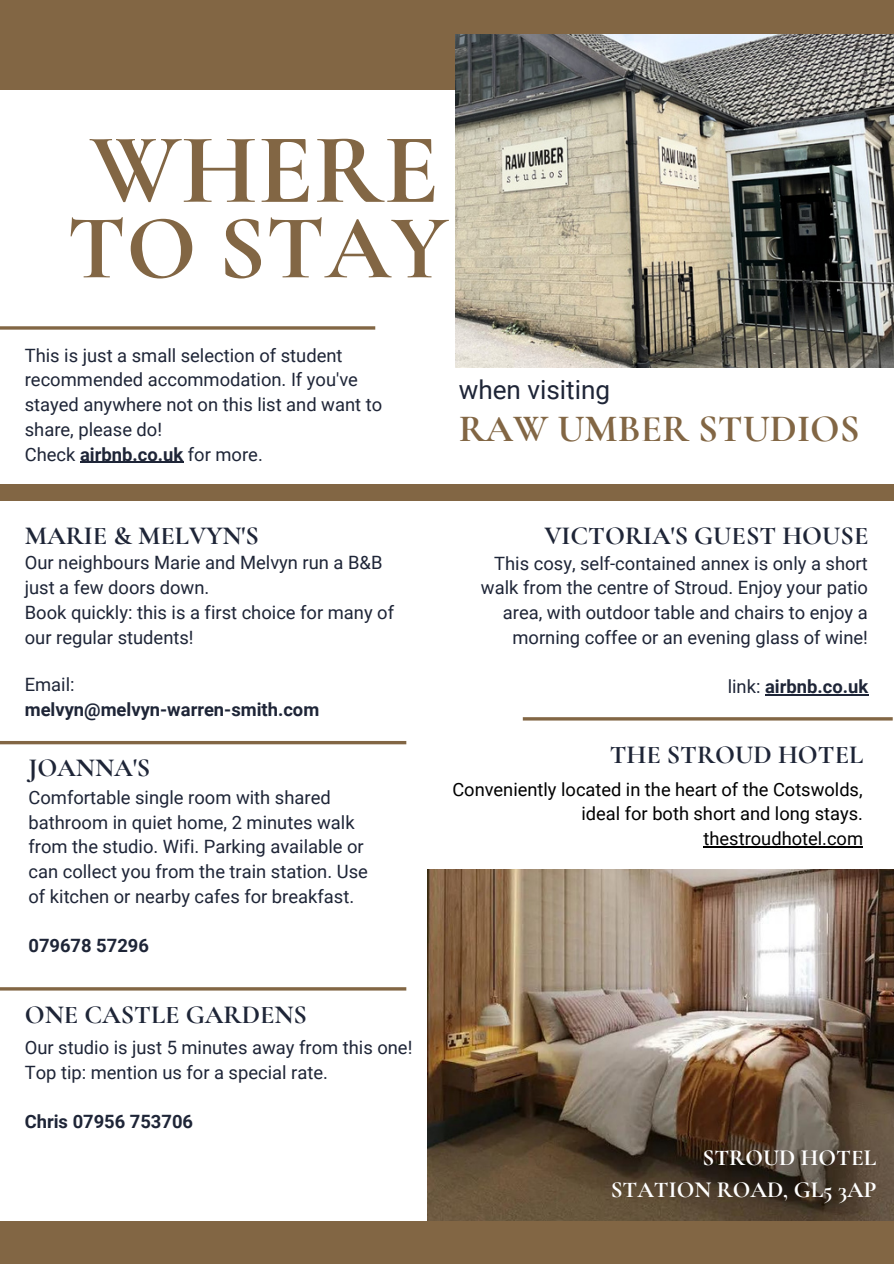
<style>
.page{position:relative;width:894px;height:1264px;background:#fff}
.page>*{position:absolute;margin:0;border:0;box-sizing:border-box;transform-origin:0 0}
.t1{font:700 100.5px "Cormorant Garamond";color:#826644}
.t2{font:700 92.1px "Cormorant Garamond";color:#826644}
.t3{font:700 38.55px "Cormorant Garamond";color:#826644}
.t4{font:700 26.1px "Cormorant Garamond";color:#1e2537}
.t5{font:26.1px "Roboto";color:#1e2537}
.t6{font:700 23.1px/31.5px "Cormorant Garamond";color:#fff;text-align:right}
.t7{font:18.3px/24.8px "Roboto";color:#1e2537}
.t8{font:18.3px/24.8px "Roboto";color:#000;text-align:right}
.t9{font:700 18.3px "Roboto";color:#1e2537}
.s1{font-weight:700}
.s2{font-weight:400}
</style>
<div class="page">
<div style="left:0;top:0;width:893px;height:89px;background:#826644"></div>
<img style="left:455px;top:34px;width:438px;height:333px">
<img style="left:427px;top:869px;width:466px;height:352px">
<div style="left:0;top:1221px;width:893px;height:42px;background:#826644"></div>
<hr style="left:764px;top:694px;width:104px;height:1px;background:#1e2537">
<hr style="left:80px;top:462px;width:103px;height:1px;background:#1e2537">
<div style="left:0;top:484px;width:893px;height:17px;background:#826644"></div>
<hr style="left:0;top:326px;width:375px;height:3px;background:#826644">
<hr style="left:522px;top:717px;width:370px;height:3px;background:#826644">
<hr style="left:0;top:741px;width:406px;height:3px;background:#826644">
<hr style="left:703px;top:846px;width:160px;height:1px;background:#000">
<hr style="left:0;top:987px;width:406px;height:3px;background:#826644">
<h1 class="t1" style="left:89px;top:109px;width:351px">WHERE</h1>
<h2 class="t2" style="left:67px;top:192px;width:382px">TO STAY</h2>
<p class="t7" style="left:25px;top:343px;width:359px">This is just a small selection of student recommended accommodation. If you've stayed anywhere not on this list and want to share, please do!<br>Check <span class="s1">airbnb.co.uk</span> for more.</p>
<h3 class="t4" style="left:25px;top:519px;width:236px">MARIE &amp; MELVYN'S</h3>
<p class="t7" style="left:25px;top:551px;width:371px">Our neighbours Marie and Melvyn run a B&amp;B just a few doors down.<br>Book quickly: this is a first choice for many of our regular students!</p>
<p class="t7" style="left:25px;top:672px;width:51px">Email:</p>
<p class="t9" style="left:25px;top:698px;width:296px">melvyn@melvyn-warren-smith.com</p>
<h3 class="t5" style="left:458px;top:375px;width:153px">when visiting</h3>
<h3 class="t3" style="left:458px;top:405px;width:402px">RAW UMBER STUDIOS</h3>
<h3 class="t4" style="left:544px;top:519px;width:325px">VICTORIA'S GUEST HOUSE</h3>
<p class="t7" style="left:481px;top:551px;width:388px;text-align:right">This cosy, self-contained annex is only a short walk from the centre of Stroud. Enjoy your patio area, with outdoor table and chairs to enjoy a morning coffee or an evening glass of wine!</p>
<p class="t9" style="left:727px;top:676px;width:142px"><span class="s2">link:</span> airbnb.co.uk</p>
<h3 class="t4" style="left:28px;top:752px;width:123px">JOANNA'S</h3>
<p class="t7" style="left:28px;top:785px;width:341px">Comfortable single room with shared bathroom in quiet home, 2 minutes walk from the studio. Wifi. Parking available or can collect you from the train station. Use of kitchen or nearby cafes for breakfast.</p>
<p class="t9" style="left:28px;top:935px;width:122px">079678 57296</p>
<h3 class="t4" style="left:25px;top:998px;width:284px">ONE CASTLE GARDENS</h3>
<p class="t7" style="left:25px;top:1035px;width:389px">Our studio is just 5 minutes away from this one!<br>Top tip: mention us for a special rate.</p>
<p class="t9" style="left:25px;top:1111px;width:170px">Chris 07956 753706</p>
<h3 class="t4" style="left:609px;top:738px;width:255px">THE STROUD HOTEL</h3>
<p class="t8" style="left:452px;top:777px;width:412px">Conveniently located in the heart of the Cotswolds, ideal for both short and long stays. thestroudhotel.com</p>
<p class="t6" style="left:610px;top:1141px;width:267px">STROUD HOTEL<br>STATION ROAD, GL5 3AP</p>
</div>
